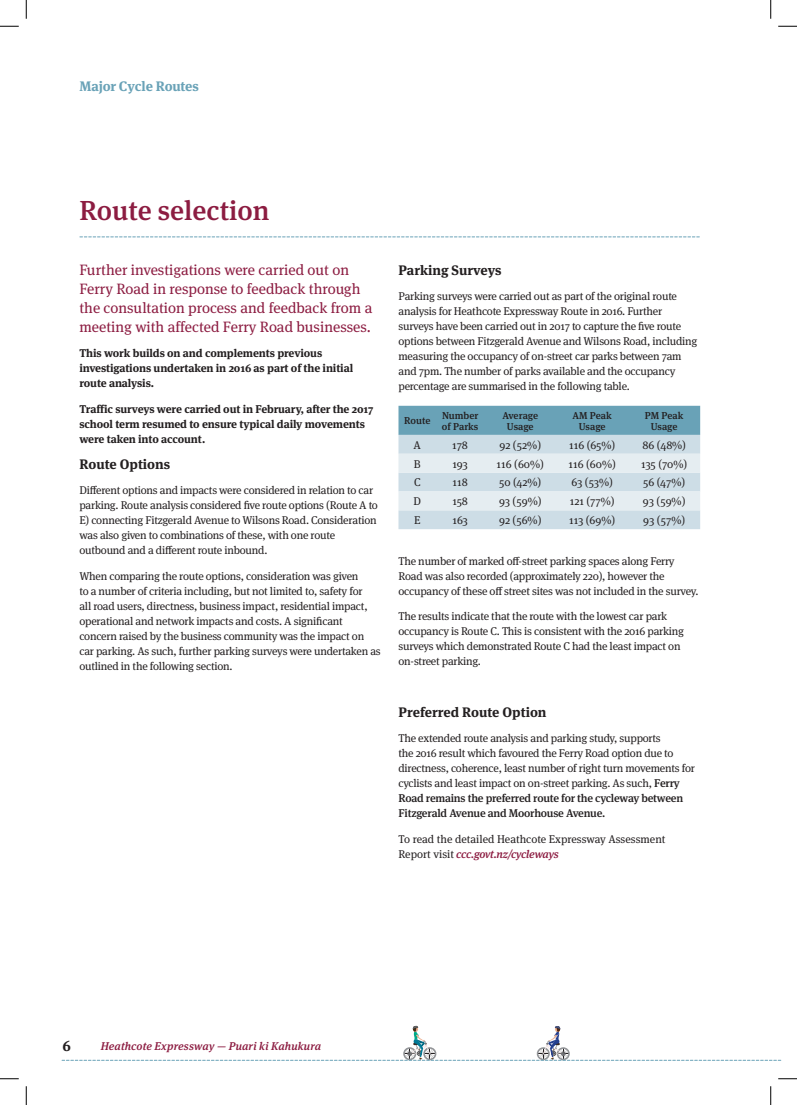
<style>
.page{position:relative;width:797px;height:1105px;background:#fff}
.page>*{position:absolute;margin:0;border:0;box-sizing:border-box;transform-origin:0 0}
.Page_Headings{font:500 27.5px "Meta Serif Pro";color:#8c1c41}
.Body_Text{font:15px/18.8px "Meta Serif Pro";color:#8c1c41}
.t1{font:700 15px "Meta Serif Pro";color:#231f20}
.Body_Text-2{font:700 13.75px "Meta Serif Pro";color:#231f20}
.t2{font:700 13.75px "Meta Serif Pro";letter-spacing:-.015em;color:#69a2b7}
.Bullets_bold{font:11.25px/15px "Meta Serif Pro";letter-spacing:-.02em;color:#231f20}
.Body_Text-3{font:700 11.25px/15px "Meta Serif Pro";letter-spacing:-.01em;color:#231f20}
.Body_Text-4{font:11.25px "Meta Serif Pro";color:#231f20}
.Bullet_points_in_tex{font:11.25px/15px "Meta Serif Pro";color:#231f20}
.t3{font:italic 500 11.25px "Meta Serif Pro";letter-spacing:.01em;color:#8c1c41}
.Body_Text-5{font:500 10px/11.2px "Meta Serif Pro";color:#231f20;text-align:center}
.s1{font-weight:500}
.s2{font-weight:500;font-style:italic;color:#8c1c41}
</style>
<div class="page">
<svg style="left:62px;top:1025px;width:719px;height:36px"></svg>
<svg style="left:80px;top:236px;width:619px;height:1px"></svg>
<svg style="left:398px;top:406px;width:302px;height:123px;background:#bdd4de"></svg>
<svg style="left:0;top:25px;width:19px;height:2px"></svg>
<svg style="left:778px;top:25px;width:19px;height:2px"></svg>
<svg style="left:0;top:1078px;width:19px;height:1px"></svg>
<svg style="left:778px;top:1078px;width:19px;height:1px"></svg>
<svg style="left:25px;top:0;width:2px;height:19px"></svg>
<svg style="left:25px;top:1086px;width:2px;height:19px"></svg>
<svg style="left:770px;top:0;width:1px;height:19px"></svg>
<svg style="left:770px;top:1086px;width:1px;height:19px"></svg>
<p class="t2" style="left:79px;top:75px;width:121px">Major Cycle Routes</p>
<p class="Page_Headings" style="left:79px;top:189px;width:191px">Route selection</p>
<p class="Body_Text" style="left:79px;top:260px;width:294px">Further investigations were carried out on Ferry Road in response to feedback through the consultation process and feedback from a meeting with affected Ferry Road businesses.</p>
<p class="Body_Text-3" style="left:79px;top:345px;width:275px">This work builds on and complements previous investigations undertaken in 2016 as part of the initial route analysis.</p>
<p class="Body_Text-3" style="left:79px;top:401px;width:295px">Traffic surveys were carried out in February, after the 2017 school term resumed to ensure typical daily movements were taken into account.</p>
<p class="Body_Text-2" style="left:79px;top:453px;width:92px">Route Options</p>
<p class="Bullets_bold" style="left:79px;top:482px;width:300px">Different options and impacts were considered in relation to car parking. Route analysis considered five route options (Route A to E) connecting Fitzgerald Avenue to Wilsons Road. Consideration was also given to combinations of these, with one route outbound and a different route inbound.</p>
<p class="Bullets_bold" style="left:79px;top:568px;width:303px">When comparing the route options, consideration was given<br>to a number of criteria including, but not limited to, safety for<br>all road users, directness, business impact, residential impact, operational and network impacts and costs. A significant concern raised by the business community was the impact on car parking. As such, further parking surveys were undertaken as outlined in the following section.</p>
<p class="Body_Text-2" style="left:398px;top:259px;width:105px">Parking Surveys</p>
<p class="Bullets_bold" style="left:398px;top:288px;width:300px">Parking surveys were carried out as part of the original route analysis for Heathcote Expressway Route in 2016. Further surveys have been carried out in 2017 to capture the five route options between Fitzgerald Avenue and Wilsons Road, including measuring the occupancy of on-street car parks between 7am and 7pm. The number of parks available and the occupancy percentage are summarised in the following table.</p>
<p class="Body_Text-5" style="left:404px;top:414px;width:28px">Route</p>
<p class="Body_Text-5" style="left:442px;top:409px;width:38px;text-align:left">Number of Parks</p>
<p class="Body_Text-5" style="left:502px;top:409px;width:37px">Average<br>Usage</p>
<p class="Body_Text-5" style="left:572px;top:409px;width:41px">AM Peak<br>Usage</p>
<p class="Body_Text-5" style="left:645px;top:409px;width:40px">PM Peak<br>Usage</p>
<p class="Body_Text-4" style="left:413px;top:437px;width:9px">A</p>
<p class="Body_Text-4" style="left:452px;top:437px;width:17px">178</p>
<p class="Body_Text-4" style="left:499px;top:437px;width:43px">92 (52%)</p>
<p class="Body_Text-4" style="left:569px;top:437px;width:47px">116 (65%)</p>
<p class="Body_Text-4" style="left:642px;top:437px;width:45px">86 (48%)</p>
<p class="Body_Text-4" style="left:414px;top:455px;width:8px">B</p>
<p class="Body_Text-4" style="left:452px;top:455px;width:17px">193</p>
<p class="Body_Text-4" style="left:496px;top:455px;width:49px">116 (60%)</p>
<p class="Body_Text-4" style="left:568px;top:455px;width:49px">116 (60%)</p>
<p class="Body_Text-4" style="left:641px;top:455px;width:48px">135 (70%)</p>
<p class="Body_Text-4" style="left:414px;top:474px;width:8px">C</p>
<p class="Body_Text-4" style="left:452px;top:474px;width:17px">118</p>
<p class="Body_Text-4" style="left:499px;top:474px;width:44px">50 (42%)</p>
<p class="Body_Text-4" style="left:571px;top:474px;width:43px">63 (53%)</p>
<p class="Body_Text-4" style="left:643px;top:474px;width:44px">56 (47%)</p>
<p class="Body_Text-4" style="left:413px;top:493px;width:9px">D</p>
<p class="Body_Text-4" style="left:452px;top:493px;width:17px">158</p>
<p class="Body_Text-4" style="left:499px;top:493px;width:44px">93 (59%)</p>
<p class="Body_Text-4" style="left:570px;top:493px;width:46px">121 (77%)</p>
<p class="Body_Text-4" style="left:643px;top:493px;width:44px">93 (59%)</p>
<p class="Body_Text-4" style="left:414px;top:512px;width:8px">E</p>
<p class="Body_Text-4" style="left:452px;top:512px;width:17px">163</p>
<p class="Body_Text-4" style="left:499px;top:512px;width:44px">92 (56%)</p>
<p class="Body_Text-4" style="left:569px;top:512px;width:47px">113 (69%)</p>
<p class="Body_Text-4" style="left:643px;top:512px;width:43px">93 (57%)</p>
<p class="Bullets_bold" style="left:398px;top:553px;width:301px">The number of marked off-street parking spaces along Ferry<br>Road was also recorded (approximately 220), however the occupancy of these off street sites was not included in the survey.</p>
<p class="Bullets_bold" style="left:398px;top:608px;width:287px">The results indicate that the route with the lowest car park occupancy is Route C. This is consistent with the 2016 parking surveys which demonstrated Route C had the least impact on on-street parking.</p>
<p class="Body_Text-2" style="left:398px;top:701px;width:149px">Preferred Route Option</p>
<p class="Bullets_bold" style="left:398px;top:730px;width:298px">The extended route analysis and parking study, supports<br>the 2016 result which favoured the Ferry Road option due to directness, coherence, least number of right turn movements for cyclists and least impact on on-street parking. As such, <span class="s1">Ferry Road remains the preferred route for the cycleway between Fitzgerald Avenue and Moorhouse Avenue.</span></p>
<p class="Bullet_points_in_tex" style="left:398px;top:831px;width:268px">To read the detailed Heathcote Expressway Assessment<br>Report visit <span class="s2">ccc.govt.nz/cycleways</span></p>
<h2 class="t1" style="left:62px;top:1034px;width:10px">6</h2>
<p class="t3" style="left:101px;top:1037px;width:222px">Heathcote Expressway — Puari ki Kahukura</p>
</div>
